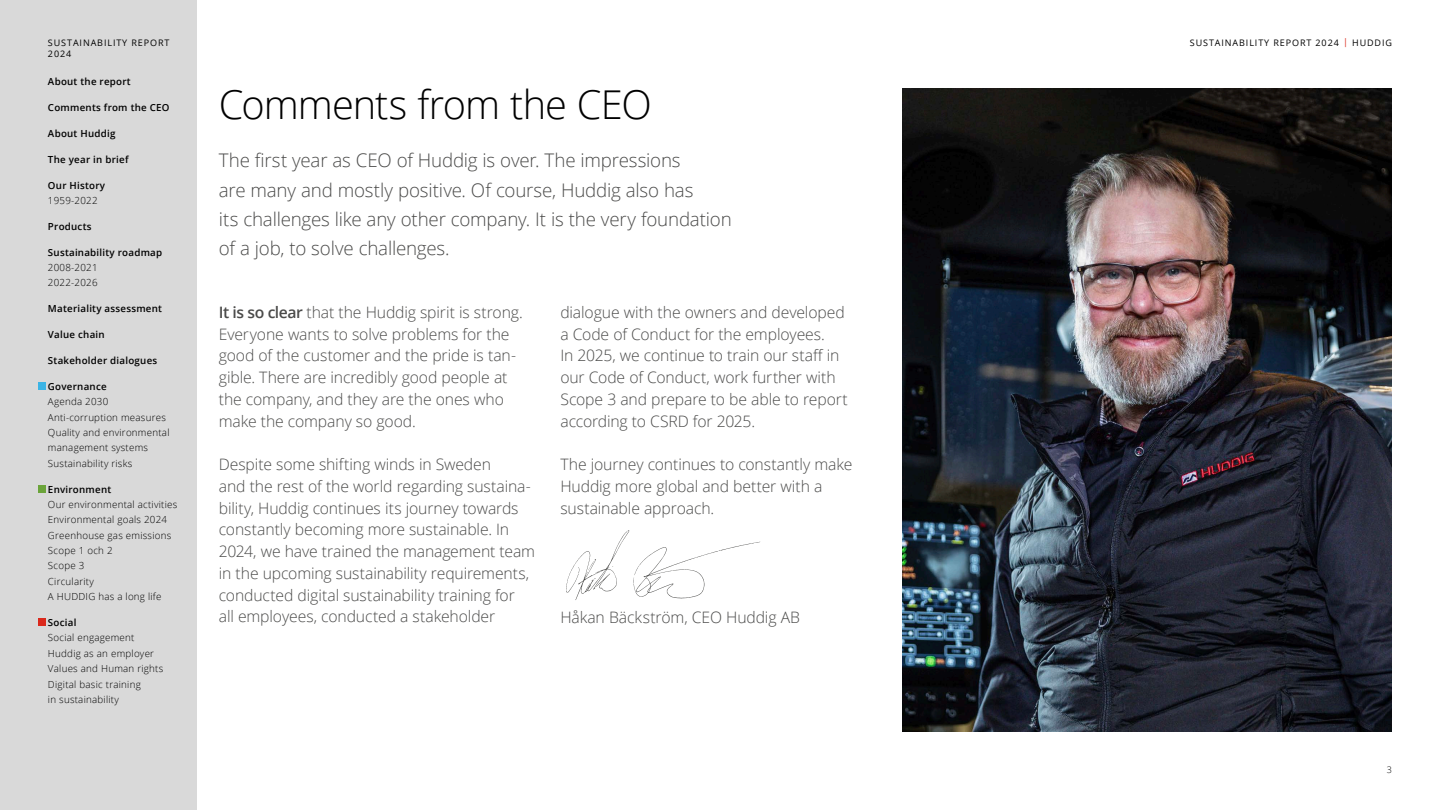
<style>
.page{position:relative;width:1440px;height:810px;background:#fff}
.page>*{position:absolute;margin:0;border:0;box-sizing:border-box;transform-origin:0 0}
.t1{font:300 39.75px "Open Sans";letter-spacing:-.025em;color:#000}
.t2{font:300 18.75px/29.2px "Open Sans";letter-spacing:-.01em;color:#4b4b4a}
.t3{font:300 15.75px/21.8px "Open Sans";letter-spacing:-.01em;color:#4b4b4a}
.t4{font:300 9.75px/15.4px "Open Sans";letter-spacing:.025em;color:#000}
.t5{font:600 9.75px "Open Sans";letter-spacing:.025em;color:#000}
.t6{font:9px "Open Sans";letter-spacing:.1em;color:#000}
.t7{font:300 9px "Open Sans";color:#000}
.s1{color:#da291c}
.s2{font-weight:600}
</style>
<div class="page">
<img style="left:902px;top:88px;width:490px;height:644px">
<svg style="left:566px;top:530px;width:194px;height:70px"></svg>
<div style="left:0;top:0;width:196px;height:810px;background:#d9d9d9"></div>
<div style="left:38px;top:382px;width:7px;height:8px;background:#3cb4e5"></div>
<div style="left:38px;top:485px;width:7px;height:7px;background:#6ba43a"></div>
<div style="left:38px;top:618px;width:7px;height:8px;background:#da291c"></div>
<p class="t6" style="left:48px;top:36px;width:123px">SUSTAINABILITY REPORT</p>
<p class="t6" style="left:1190px;top:36px;width:204px">SUSTAINABILITY REPORT 2024 <span class="s1">|</span> HUDDIG</p>
<p class="t6" style="left:48px;top:47px;width:25px">2024</p>
<p class="t5" style="left:48px;top:75px;width:84px">About the report</p>
<p class="t5" style="left:48px;top:101px;width:123px">Comments from the CEO</p>
<p class="t5" style="left:48px;top:127px;width:69px">About Huddig</p>
<p class="t5" style="left:48px;top:153px;width:82px">The year in brief</p>
<p class="t5" style="left:48px;top:179px;width:59px">Our History</p>
<p class="t4" style="left:48px;top:193px;width:51px">1959-2022</p>
<p class="t5" style="left:48px;top:219px;width:45px">Products</p>
<p class="t5" style="left:48px;top:245px;width:116px">Sustainability roadmap</p>
<p class="t4" style="left:48px;top:259px;width:51px">2008-2021<br>2022-2026</p>
<p class="t5" style="left:48px;top:302px;width:116px">Materiality assessment</p>
<p class="t5" style="left:48px;top:328px;width:58px">Value chain</p>
<p class="t5" style="left:48px;top:354px;width:111px">Stakeholder dialogues</p>
<p class="t5" style="left:48px;top:380px;width:60px">Governance</p>
<p class="t4" style="left:48px;top:394px;width:123px">Agenda 2030<br>Anti-corruption measures<br>Quality and environmental management systems<br>Sustainability risks</p>
<p class="t5" style="left:48px;top:482px;width:65px">Environment</p>
<p class="t4" style="left:48px;top:496px;width:131px">Our environmental activities<br>Environmental goals 2024<br>Greenhouse gas emissions<br>Scope 1 och 2<br>Scope 3<br>Circularity<br>A HUDDIG has a long life</p>
<p class="t5" style="left:48px;top:616px;width:30px">Social</p>
<p class="t4" style="left:48px;top:630px;width:117px">Social engagement<br>Huddig as an employer<br>Values and Human rights<br>Digital basic training<br>in sustainability</p>
<h1 class="t1" style="left:219px;top:77px;width:435px">Comments from the CEO</h1>
<p class="t2" style="left:219px;top:145px;width:515px">The first year as CEO of Huddig is over. The impressions<br>are many and mostly positive. Of course, Huddig also has<br>its challenges like any other company. It is the very foundation of a job, to solve challenges.</p>
<p class="t3" style="left:219px;top:301px;width:305px"><span class="s2">It is so clear</span> that the Huddig spirit is strong.<br>Everyone wants to solve problems for the good of the customer and the pride is tan&shy;gible. There are incredibly good people at the company, and they are the ones who make the company so good.</p>
<p class="t3" style="left:219px;top:453px;width:318px">Despite some shifting winds in Sweden<br>and the rest of the world regarding sustaina&shy;bility, Huddig continues its journey towards constantly becoming more sustainable. In 2024, we have trained the management team in the upcoming sustainability requirements, conducted digital sustainability training for<br>all employees, conducted a stakeholder</p>
<p class="t3" style="left:560px;top:301px;width:289px">dialogue with the owners and developed a Code of Conduct for the employees.<br>In 2025, we continue to train our staff in our Code of Conduct, work further with Scope 3 and prepare to be able to report according to CSRD for 2025.</p>
<p class="t3" style="left:560px;top:453px;width:293px">The journey continues to constantly make<br>Huddig more global and better with a sustainable approach.</p>
<p class="t3" style="left:560px;top:605px;width:241px">Håkan Bäckström, CEO Huddig AB</p>
<p class="t7" style="left:1387px;top:763px;width:7px">3</p>
</div>
